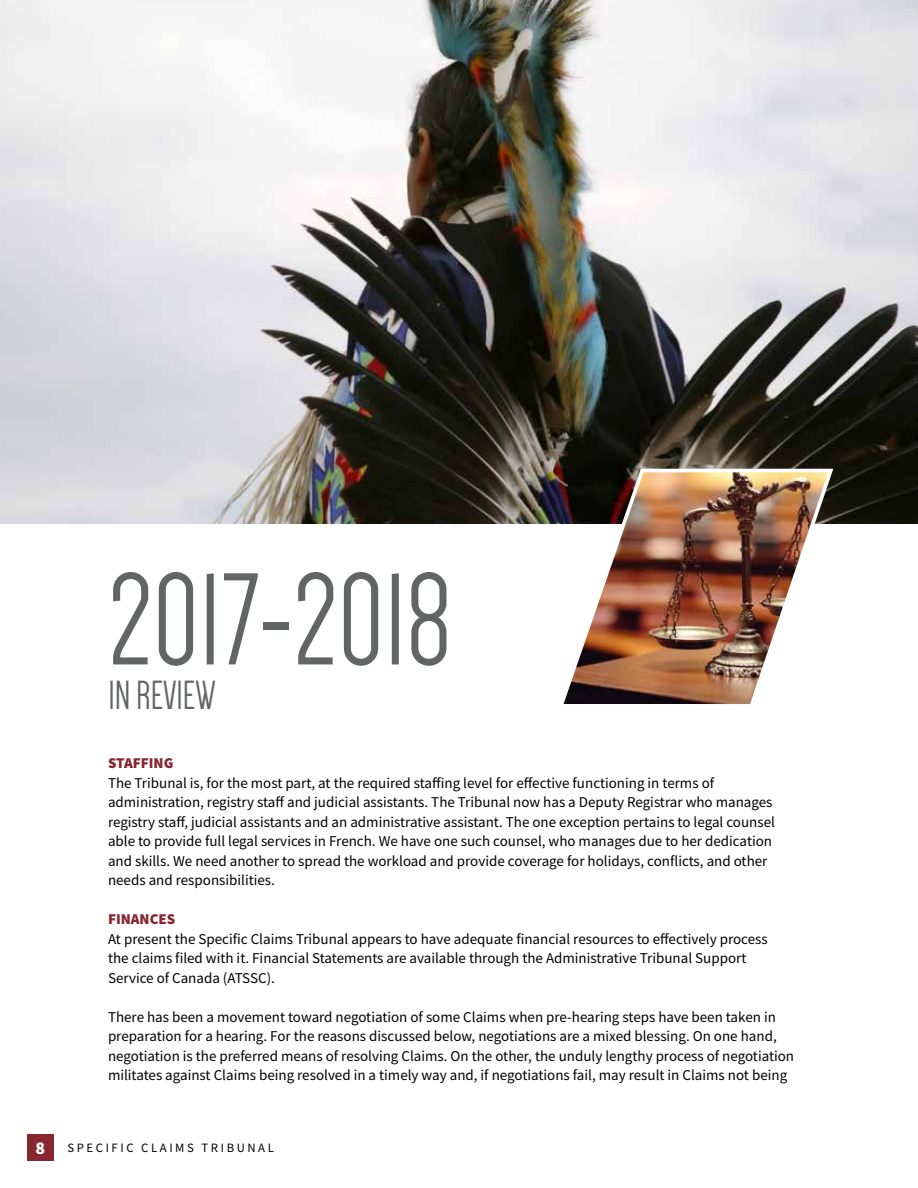
<style>
.page{position:relative;width:918px;height:1188px;background:#fff}
.page>*{position:absolute;margin:0;border:0;box-sizing:border-box;transform-origin:0 0}
.t1{font:135px "Dense";color:#636466}
.t2{font:42px "Dense";color:#636466}
.t3{font:15px/19.5px "Source Sans Pro";color:#000}
.t4{font:900 15px "Source Sans Pro";color:#872630}
.t5{font:12.75px "Source Sans Pro";letter-spacing:.2em;color:#000}
.s1{font-weight:900;font-size:18px;color:#fff}
</style>
<div class="page">
<div style="left:27px;top:1134px;width:27px;height:27px;background:#872630"></div>
<img style="left:0;top:0;width:918px;height:524px">
<img style="left:556px;top:466px;width:279px;height:238px">
<h1 class="t1" style="left:109px;top:554px;width:345px">2017-2018</h1>
<h2 class="t2" style="left:109px;top:675px;width:109px">IN REVIEW</h2>
<p class="t4" style="left:108px;top:753px;width:67px">STAFFING</p>
<p class="t3" style="left:108px;top:773px;width:669px">The Tribunal is, for the most part, at the required staffing level for effective functioning in terms of administration, registry staff and judicial assistants. The Tribunal now has a Deputy Registrar who manages registry staff, judicial assistants and an administrative assistant. The one exception pertains to legal counsel able to provide full legal services in French. We have one such counsel, who manages due to her dedication and skills. We need another to spread the workload and provide coverage for holidays, conflicts, and other needs and responsibilities.</p>
<p class="t4" style="left:108px;top:909px;width:69px">FINANCES</p>
<p class="t3" style="left:108px;top:929px;width:661px">At present the Specific Claims Tribunal appears to have adequate financial resources to effectively process the claims filed with it. Financial Statements are available through the Administrative Tribunal Support<br>Service of Canada (ATSSC).</p>
<p class="t3" style="left:108px;top:1007px;width:688px">There has been a movement toward negotiation of some Claims when pre-hearing steps have been taken in preparation for a hearing. For the reasons discussed below, negotiations are a mixed blessing. On one hand, negotiation is the preferred means of resolving Claims. On the other, the unduly lengthy process of negotiation militates against Claims being resolved in a timely way and, if negotiations fail, may result in Claims not being</p>
<p class="t5" style="left:36px;top:1140px;width:240px"><span class="s1">8</span> SPECIFIC CLAIMS TRIBUNAL</p>
</div>
